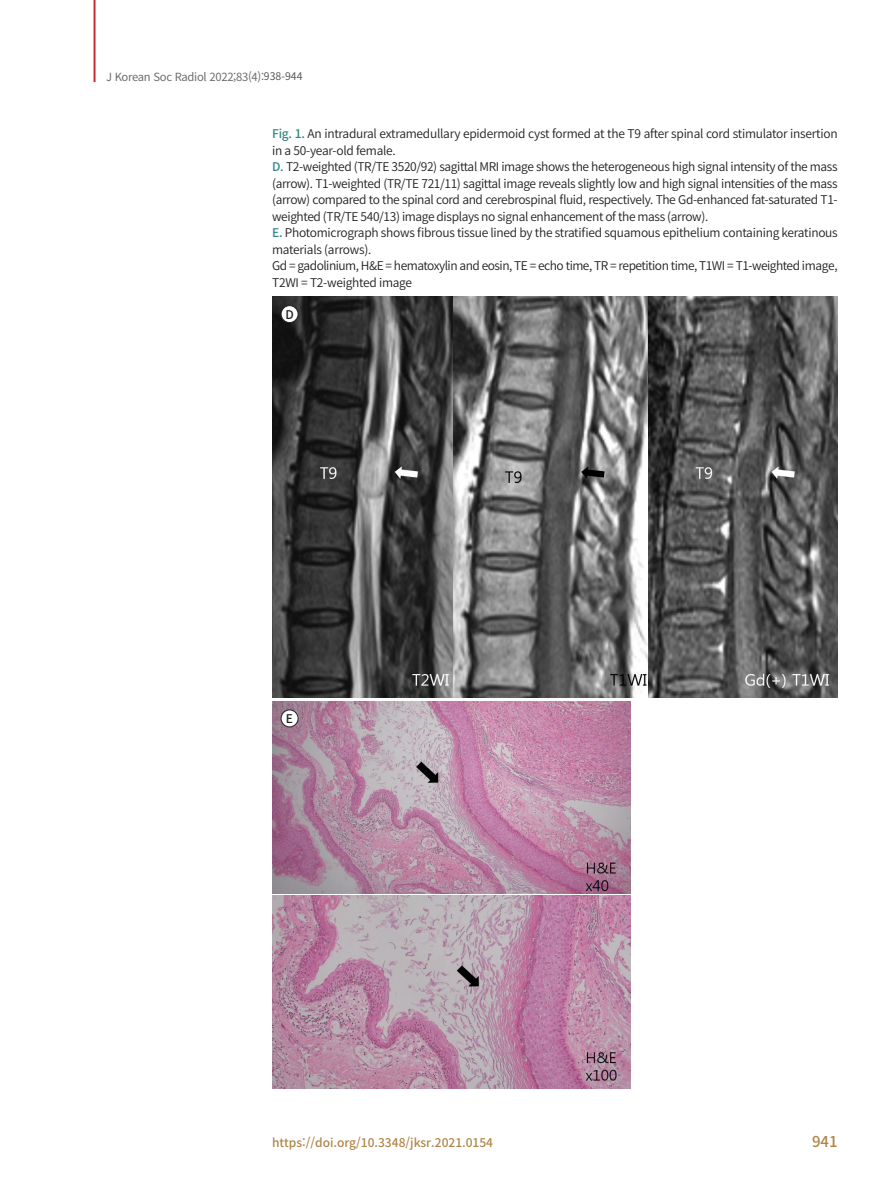
<style>
.page{position:relative;width:893px;height:1191px;background:#fff}
.page>*{position:absolute;margin:0;border:0;box-sizing:border-box;transform-origin:0 0}
.t1{font:500 15px "Noto Sans CJ Kkr";color:#b08548}
.그림제목1{font:600 12px/16.5px "Noto Sans CJ Kkr";letter-spacing:-.03em;color:#231f20}
.그림제목{font:600 12px/16.5px "Noto Sans CJ Kkr";letter-spacing:-.02em;color:#231f20}
.t2{font:500 12px "Noto Sans CJ Kkr";color:#b08548}
.캡션{font:500 12px "Noto Sans CJ Kkr";color:#231f20}
.t3{font:11.25px "Noto Sans CJ Kkr";letter-spacing:-.025em;color:#6c6d70}
.s1{font-size:10.5px;color:#57585a}
.s2{font-weight:500;color:#328886}
</style>
<div class="page">
<hr style="left:94px;top:0;width:1px;height:82px;background:#c8242b">
<img style="left:272px;top:297px;width:566px;height:400px">
<img style="left:272px;top:701px;width:358px;height:192px">
<img style="left:272px;top:895px;width:358px;height:194px">
<div style="left:281px;top:305px;width:17px;height:18px;background:#fff;border-radius:50%"></div>
<div style="left:281px;top:305px;width:17px;height:18px;border:1px solid #231f20;border-radius:50%"></div>
<div style="left:281px;top:710px;width:17px;height:17px;background:#fff;border-radius:50%"></div>
<div style="left:281px;top:709px;width:17px;height:18px;border:1px solid #231f20;border-radius:50%"></div>
<p class="t3" style="left:106px;top:70px;width:198px">J Korean Soc Radiol 2022;83(4):<span class="s1">938-944</span></p>
<p class="그림제목" style="left:272px;top:126px;width:567px"><span class="s2">Fig. 1.</span> An intradural extramedullary epidermoid cyst formed at the T9 after spinal cord stimulator insertion in a 50-year-old female.</p>
<p class="그림제목1" style="left:272px;top:159px;width:567px;text-align:justify"><span class="s2">D.</span> T2-weighted (TR/TE 3520/92) sagittal MRI image shows the heterogeneous high signal intensity of the mass (arrow). T1-weighted (TR/TE 721/11) sagittal image reveals slightly low and high signal intensities of the mass (arrow) compared to the spinal cord and cerebrospinal fluid, respectively. The Gd-enhanced fat-saturated T1- weighted (TR/TE 540/13) image displays no signal enhancement of the mass (arrow).</p>
<p class="그림제목1" style="left:272px;top:225px;width:567px"><span class="s2">E.</span> Photomicrograph shows fibrous tissue lined by the stratified squamous epithelium containing keratinous materials (arrows).</p>
<p class="그림제목1" style="left:272px;top:258px;width:567px">Gd = gadolinium, H&amp;E = hematoxylin and eosin, TE = echo time, TR = repetition time, T1WI = T1-weighted image,<br>T2WI = T2-weighted image</p>
<p class="캡션" style="left:285px;top:307px;width:10px">D</p>
<p class="캡션" style="left:286px;top:712px;width:9px">E</p>
<p class="t2" style="left:272px;top:1135px;width:222px">https://doi.org/10.3348/jksr.2021.0154</p>
<p class="t1" style="left:812px;top:1132px;width:27px">941</p>
</div>
